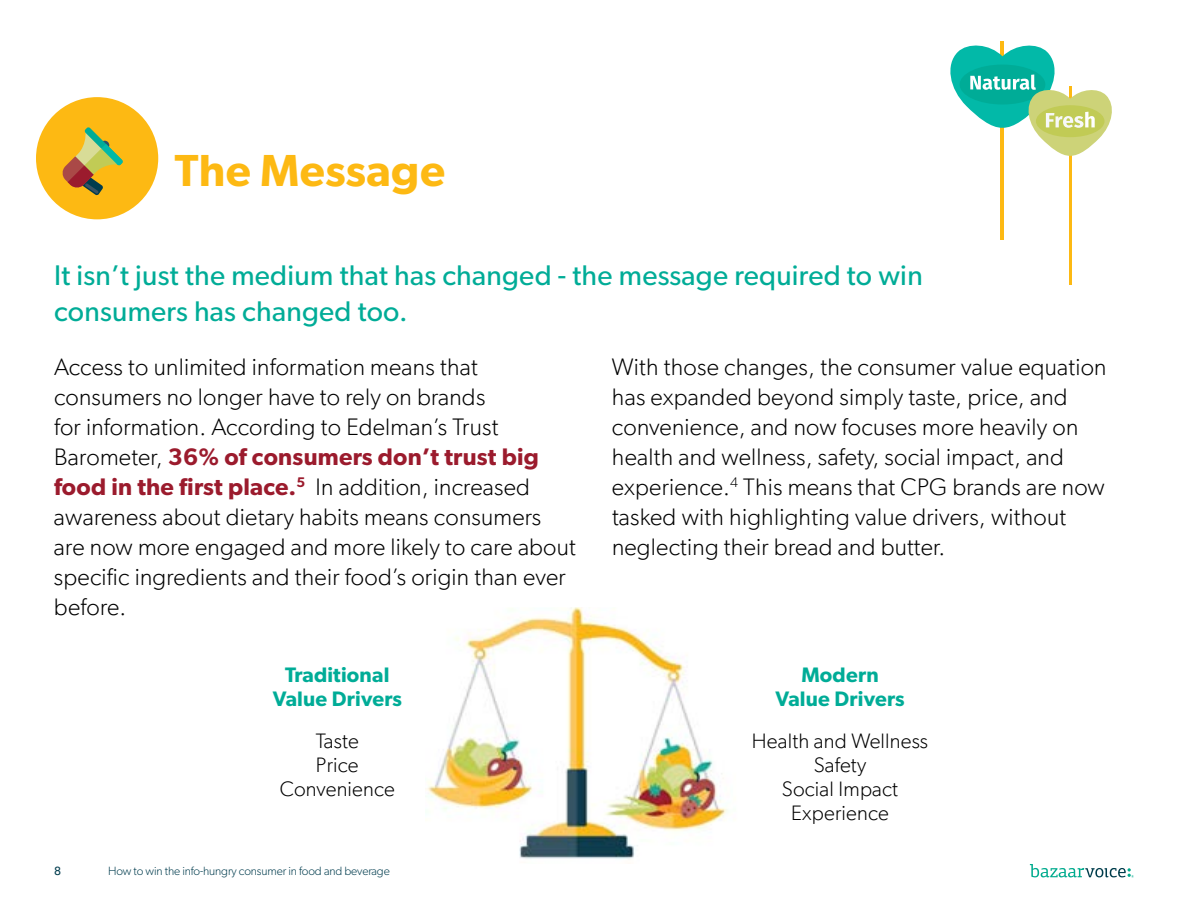
<style>
.page{position:relative;width:1188px;height:918px;background:#fff}
.page>*{position:absolute;margin:0;border:0;box-sizing:border-box;transform-origin:0 0}
.t1{font:600 45px "Gibson";letter-spacing:.01em;color:#fdb913}
.t2{font:28.5px/36px "Gibson";letter-spacing:.01em;color:#00ac97}
.t3{font:300 24px/30px "Gibson";letter-spacing:.01em;color:#000}
.t4{font:300 21px/24px "Gibson";letter-spacing:.01em;color:#000;text-align:center}
.t5{font:600 21px/24px "Gibson";letter-spacing:.01em;color:#00ac97;text-align:center}
.t6{font:300 12px "Gibson";letter-spacing:-.01em;color:#003c4e}
.t7{font:12px "Gibson";color:#003c4e}
.s1{font-weight:600;color:#9b1b2d}
</style>
<div class="page">
<div style="left:36px;top:97px;width:122px;height:122px;background:#fdb913;border-radius:50%"></div>
<svg style="left:1030px;top:864px;width:104px;height:14px"></svg>
<hr style="left:1001px;top:41px;width:3px;height:199px;background:#fdb913">
<svg style="left:63px;top:127px;width:60px;height:68px"></svg>
<img style="left:425px;top:608px;width:303px;height:251px">
<hr style="left:1069px;top:87px;width:3px;height:198px;background:#fdb913">
<svg style="left:950px;top:42px;width:162px;height:114px"></svg>
<h1 class="t1" style="left:175px;top:143px;width:272px">The Message</h1>
<p class="t2" style="left:54px;top:257px;width:870px">It isn’t just the medium that has changed - the message required to win consumers has changed too.</p>
<p class="t3" style="left:54px;top:352px;width:524px">Access to unlimited information means that consumers no longer have to rely on brands<br>for information. According to Edelman’s Trust Barometer, <span class="s1">36% of consumers don’t trust big food in the first place.</span><sup>5</sup> In addition, increased awareness about dietary habits means consumers are now more engaged and more likely to care about specific ingredients and their food’s origin than ever before.</p>
<p class="t3" style="left:612px;top:352px;width:496px">With those changes, the consumer value equation has expanded beyond simply taste, price, and convenience, and now focuses more heavily on health and wellness, safety, social impact, and experience.<sup>4</sup> This means that CPG brands are now tasked with highlighting value drivers, without neglecting their bread and butter.</p>
<p class="t5" style="left:273px;top:662px;width:131px">Traditional<br>Value Drivers</p>
<p class="t4" style="left:280px;top:729px;width:117px">Taste<br>Price<br>Convenience</p>
<p class="t7" style="left:54px;top:864px;width:9px">8</p>
<p class="t6" style="left:108px;top:864px;width:283px">How to win the info-hungry consumer in food and beverage</p>
<p class="t5" style="left:775px;top:662px;width:131px">Modern<br>Value Drivers</p>
<p class="t4" style="left:752px;top:729px;width:178px">Health and Wellness<br>Safety<br>Social Impact<br>Experience</p>
</div>
